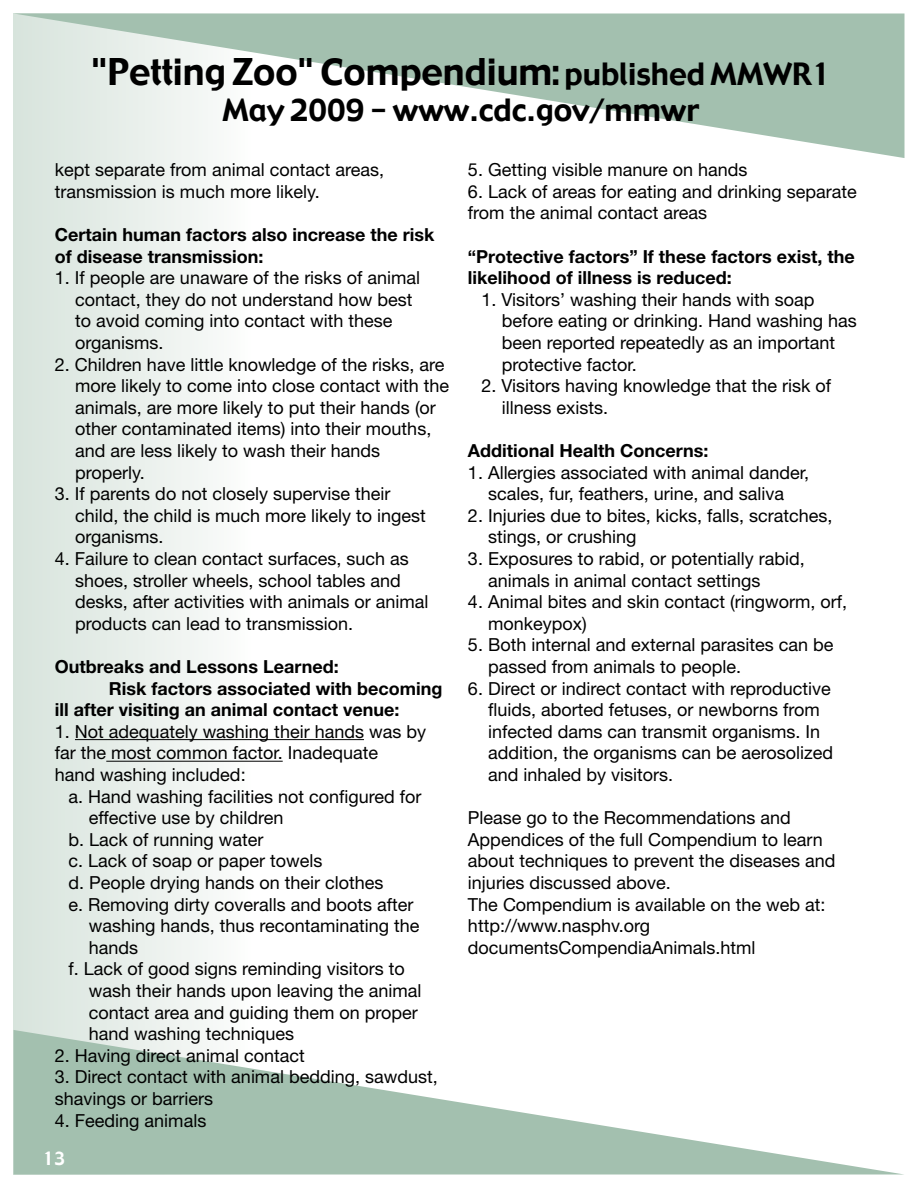
<style>
.page{position:relative;width:918px;height:1188px;background:#fff}
.page>*{position:absolute;margin:0;border:0;box-sizing:border-box;transform-origin:0 0}
.t1{font:36px "Gadget";color:#000}
.t2{font:30px "Gadget";color:#000}
.t3{font:18px/21.6px "Helvetica Neue";color:#000}
.t4{font:700 18px/21.6px "Helvetica Neue";color:#000}
.t5{font:18px "Gadget";color:#fff}
.s1{font-size:30px}
</style>
<div class="page">
<div style="left:14px;top:14px;width:236px;height:1160px;background:linear-gradient(to right,#d7e3dc,#fbfcfb)"></div>
<svg style="left:14px;top:14px;width:890px;height:144px"></svg>
<svg style="left:14px;top:1030px;width:887px;height:144px"></svg>
<hr style="left:75px;top:739px;width:289px;height:1px;background:#000">
<hr style="left:106px;top:761px;width:177px;height:1px;background:#000">
<h1 class="t1" style="left:91px;top:49px;width:741px">"Petting Zoo" Compendium: <span class="s1">published MMWR1</span></h1>
<h2 class="t2" style="left:222px;top:91px;width:479px">May 2009 - www.cdc.gov/mmwr</h2>
<p class="t3" style="left:55px;top:159px;width:331px">kept separate from animal contact areas, transmission is much more likely.</p>
<p class="t4" style="left:55px;top:223px;width:381px">Certain human factors also increase the risk of disease transmission:</p>
<p class="t3" style="left:75px;top:267px;width:346px;text-indent:-20px">1. If people are unaware of the risks of animal contact, they do not understand how best to avoid coming into contact with these organisms.</p>
<p class="t3" style="left:75px;top:353px;width:376px;text-indent:-20px">2. Children have little knowledge of the risks, are more likely to come into close contact with the animals, are more likely to put their hands (or other contaminated items) into their mouths, and are less likely to wash their hands properly.</p>
<p class="t3" style="left:75px;top:483px;width:352px;text-indent:-20px">3. If parents do not closely supervise their child, the child is much more likely to ingest organisms.</p>
<p class="t3" style="left:75px;top:548px;width:355px;text-indent:-20px">4. Failure to clean contact surfaces, such as shoes, stroller wheels, school tables and desks, after activities with animals or animal products can lead to transmission.</p>
<p class="t4" style="left:55px;top:655px;width:285px">Outbreaks and Lessons Learned:</p>
<p class="t4" style="left:109px;top:677px;width:335px">Risk factors associated with becoming</p>
<p class="t4" style="left:55px;top:699px;width:346px">ill after visiting an animal contact venue:</p>
<p class="t3" style="left:55px;top:720px;width:373px">1. Not adequately washing their hands was by far the most common factor. Inadequate<br>hand washing included:</p>
<p class="t3" style="left:68px;top:785px;width:355px">a. Hand washing facilities not configured for</p>
<p class="t3" style="left:89px;top:807px;width:196px">effective use by children</p>
<p class="t3" style="left:68px;top:828px;width:197px">b. Lack of running water</p>
<p class="t3" style="left:68px;top:850px;width:256px">c. Lack of soap or paper towels</p>
<p class="t3" style="left:68px;top:872px;width:317px">d. People drying hands on their clothes</p>
<p class="t3" style="left:68px;top:893px;width:347px">e. Removing dirty coveralls and boots after</p>
<p class="t3" style="left:89px;top:915px;width:332px">washing hands, thus recontaminating the</p>
<p class="t3" style="left:89px;top:936px;width:51px">hands</p>
<p class="t3" style="left:68px;top:958px;width:338px">f. Lack of good signs reminding visitors to</p>
<p class="t3" style="left:89px;top:980px;width:334px">wash their hands upon leaving the animal</p>
<p class="t3" style="left:89px;top:1001px;width:331px">contact area and guiding them on proper</p>
<p class="t3" style="left:89px;top:1023px;width:207px">hand washing techniques</p>
<p class="t3" style="left:55px;top:1044px;width:251px">2. Having direct animal contact</p>
<p class="t3" style="left:55px;top:1066px;width:384px">3. Direct contact with animal bedding, sawdust, shavings or barriers</p>
<p class="t3" style="left:55px;top:1109px;width:153px">4. Feeding animals</p>
<p class="t5" style="left:43px;top:1147px;width:24px">13</p>
<p class="t3" style="left:468px;top:159px;width:281px">5. Getting visible manure on hands</p>
<p class="t3" style="left:468px;top:180px;width:390px">6. Lack of areas for eating and drinking separate from the animal contact areas</p>
<p class="t4" style="left:468px;top:245px;width:389px">“Protective factors” If these factors exist, the likelihood of illness is reduced:</p>
<p class="t3" style="left:502px;top:288px;width:357px;text-indent:-20px">1. Visitors’ washing their hands with soap before eating or drinking. Hand washing has been reported repeatedly as an important protective factor.</p>
<p class="t3" style="left:502px;top:375px;width:331px;text-indent:-20px">2. Visitors having knowledge that the risk of illness exists.</p>
<p class="t4" style="left:468px;top:439px;width:242px">Additional Health Concerns:</p>
<p class="t3" style="left:468px;top:461px;width:343px;text-align:center">1. Allergies associated with animal dander, scales, fur, feathers, urine, and saliva</p>
<p class="t3" style="left:488px;top:504px;width:346px;text-indent:-20px">2. Injuries due to bites, kicks, falls, scratches, stings, or crushing</p>
<p class="t3" style="left:488px;top:548px;width:318px;text-indent:-20px">3. Exposures to rabid, or potentially rabid, animals in animal contact settings</p>
<p class="t3" style="left:488px;top:591px;width:360px;text-indent:-20px">4. Animal bites and skin contact (ringworm, orf, monkeypox)</p>
<p class="t3" style="left:488px;top:634px;width:347px;text-indent:-20px">5. Both internal and external parasites can be passed from animals to people.</p>
<p class="t3" style="left:488px;top:677px;width:346px;text-indent:-20px">6. Direct or indirect contact with reproductive fluids, aborted fetuses, or newborns from infected dams can transmit organisms. In addition, the organisms can be aerosolized and inhaled by visitors.</p>
<p class="t3" style="left:468px;top:807px;width:369px">Please go to the Recommendations and Appendices of the full Compendium to learn about techniques to prevent the diseases and injuries discussed above.<br>The Compendium is available on the web at: http://www.nasphv.org documentsCompendiaAnimals.html</p>
</div>
